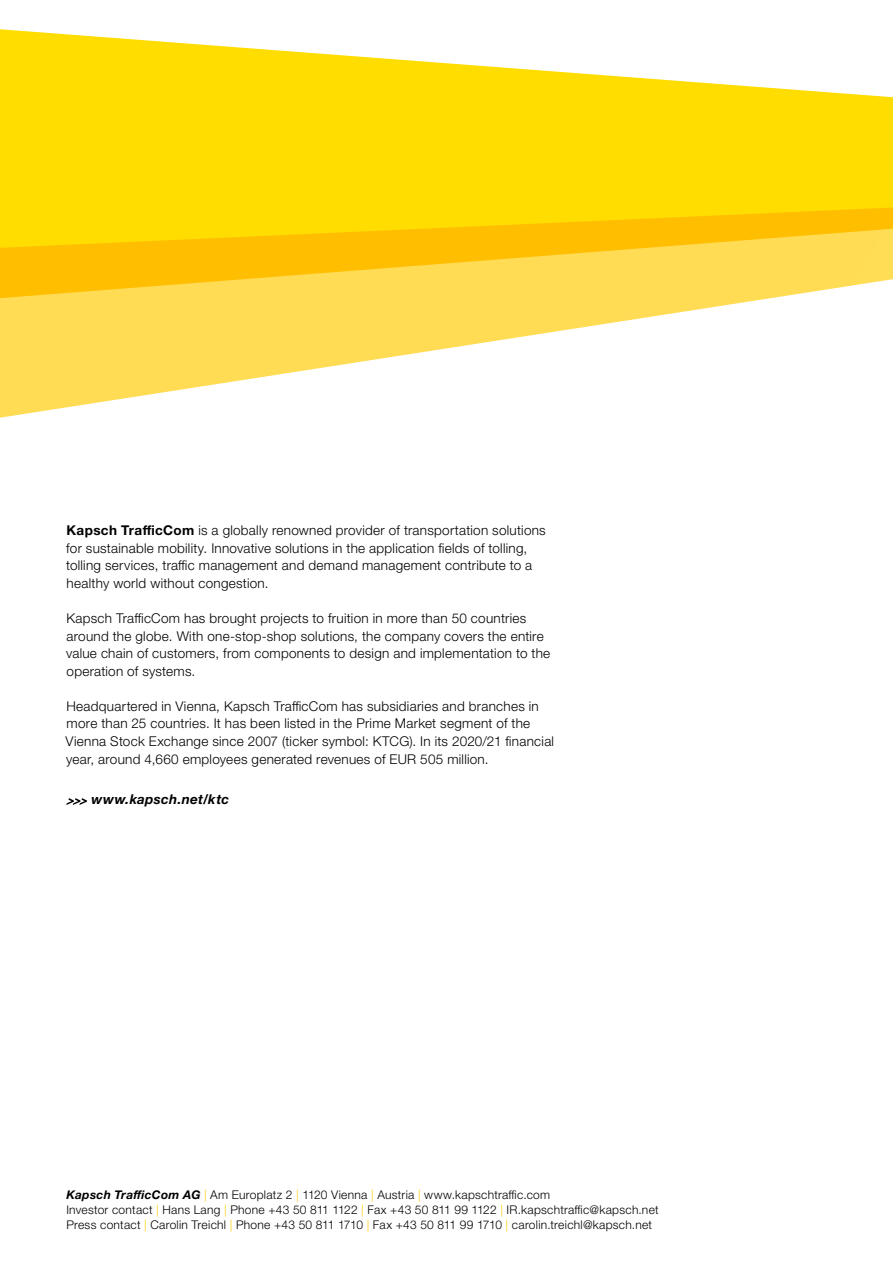
<style>
.page{position:relative;width:893px;height:1263px;background:#fff}
.page>*{position:absolute;margin:0;border:0;box-sizing:border-box;transform-origin:0 0}
.t1{font:300 13.5px/17.5px "Helvetica Neue LTW1 G";letter-spacing:.02em;color:#000}
.t2{font:italic 700 13.5px "Helvetica Neue LTW1 G";letter-spacing:.02em;color:#000}
.t3{font:300 12px/15.3px "Helvetica Neue LTW1 G";letter-spacing:.025em;color:#000}
.s1{font-weight:700}
.s2{font-weight:700;font-style:italic}
.s3{color:#ffce00}
</style>
<div class="page">
<svg style="left:0;top:29px;width:893px;height:149px;fill:#fd0"></svg>
<svg style="left:0;top:178px;width:893px;height:240px"></svg>
<svg style="left:66px;top:798px;width:21px;height:7px"></svg>
<p class="t1" style="left:66px;top:522px;width:481px"><span class="s1">Kapsch TrafficCom</span> is a globally renowned provider of transportation solutions for sustainable mobility. Innovative solutions in the application fields of tolling, tolling services, traffic management and demand management contribute to a healthy world without congestion.</p>
<p class="t1" style="left:66px;top:609px;width:486px">Kapsch TrafficCom has brought projects to fruition in more than 50 countries around the globe. With one-stop-shop solutions, the company covers the entire value chain of customers, from components to design and implementation to the operation of systems.</p>
<p class="t1" style="left:66px;top:697px;width:490px">Headquartered in Vienna, Kapsch TrafficCom has subsidiaries and branches in more than 25 countries. It has been listed in the Prime Market segment of the Vienna Stock Exchange since 2007 (ticker symbol: KTCG). In its 2020/21 financial year, around 4,660 employees generated revenues of EUR 505 million.</p>
<p class="t2" style="left:92px;top:791px;width:139px">www.kapsch.net/ktc</p>
<p class="t3" style="left:66px;top:1187px;width:594px"><span class="s2">Kapsch TrafficCom AG</span> <span class="s3">|</span> Am Europlatz 2 <span class="s3">|</span> 1120 Vienna <span class="s3">|</span> Austria <span class="s3">|</span> www.kapschtraffic.com<br>Investor contact <span class="s3">|</span> Hans Lang <span class="s3">|</span> Phone +43 50 811 1122 <span class="s3">|</span> Fax +43 50 811 99 1122 <span class="s3">|</span> IR.kapschtraffic@kapsch.net<br>Press contact <span class="s3">|</span> Carolin Treichl <span class="s3">|</span> Phone +43 50 811 1710 <span class="s3">|</span> Fax +43 50 811 99 1710 <span class="s3">|</span> carolin.treichl@kapsch.net</p>
</div>
